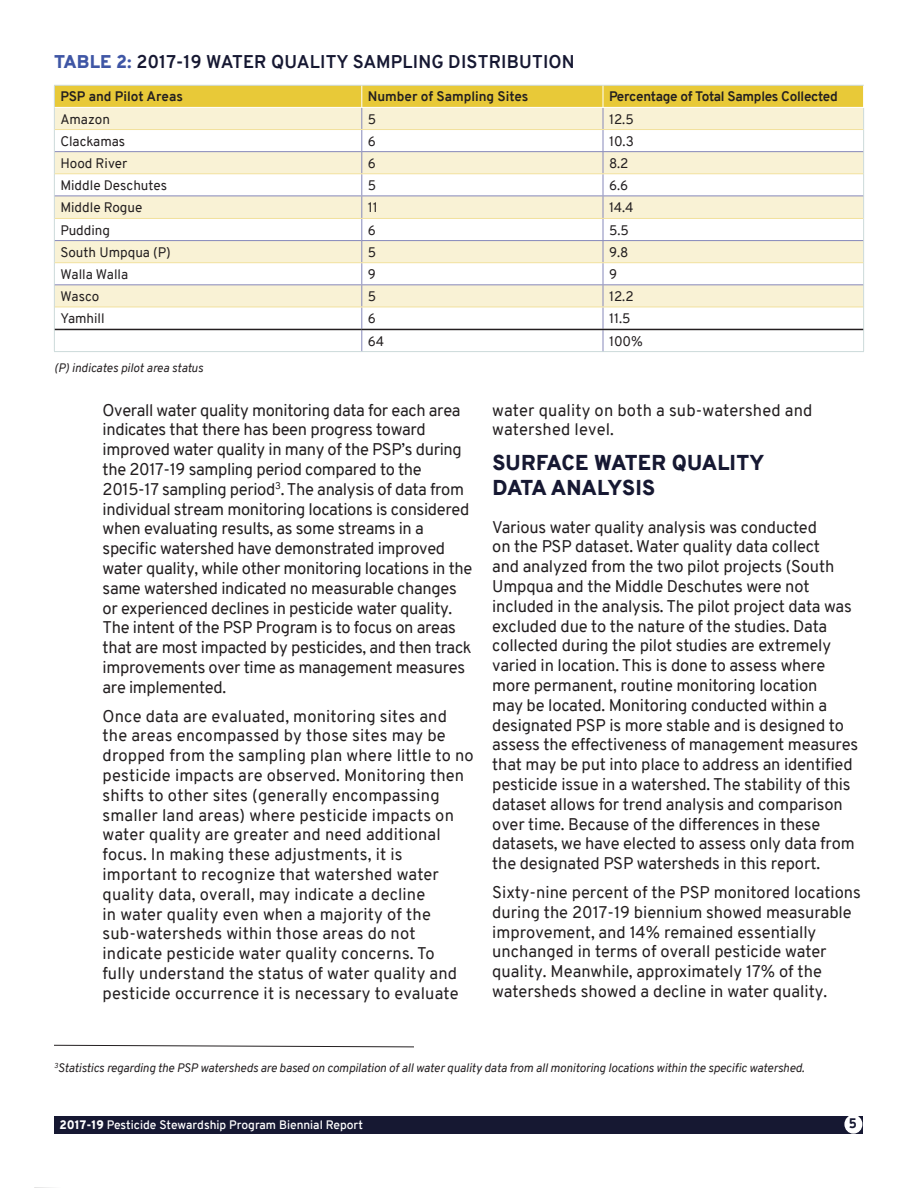
<style>
.page{position:relative;width:918px;height:1188px;background:#fff}
.page>*{position:absolute;margin:0;border:0;box-sizing:border-box;transform-origin:0 0}
.t1{font:900 21px/25.2px "Overpass";letter-spacing:.005em;color:#161832}
.t2{font:700 18px "Overpass";letter-spacing:.01em;color:#161832}
.t3{font:16.5px/19.8px "Overpass";letter-spacing:-.01em;color:#231f20}
.t4{font:16.5px/19.8px "Overpass";letter-spacing:.01em;color:#231f20}
.t5{font:13.5px "Overpass";color:#231f20}
.t6{font:700 13.5px "Overpass";color:#231f20}
.t7{font:700 13.5px "Overpass";letter-spacing:-.02em;color:#231f20}
.t8{font:800 13.5px "Overpass";color:#161832}
.t9{font:italic 12px "Overpass";letter-spacing:-.01em;color:#231f20}
.t10{font:600 12px "Overpass";color:#fff}
.s1{font-weight:900;color:#3f56a5}
.s2{font-weight:900}
</style>
<div class="page">
<hr style="left:54px;top:351px;width:308px;height:1px;background:#ccdada">
<hr style="left:362px;top:351px;width:241px;height:1px;background:#ccdada">
<hr style="left:603px;top:351px;width:261px;height:1px;background:#ccdada">
<svg style="left:54px;top:85px;width:810px;height:266px"></svg>
<hr style="left:55px;top:107px;width:307px;height:1px;background:#fff">
<hr style="left:362px;top:107px;width:241px;height:1px;background:#fff">
<hr style="left:603px;top:107px;width:261px;height:1px;background:#fff">
<svg style="left:54px;top:1045px;width:360px;height:3px"></svg>
<div style="left:54px;top:1116px;width:809px;height:18px;background:#161832"></div>
<div style="left:845px;top:1116px;width:17px;height:17px;background:#fff;border-radius:50%"></div>
<div style="left:844px;top:1115px;width:18px;height:19px;border:2px solid #fff;border-radius:50%"></div>
<svg style="left:34px;top:1187px;width:18px;height:1px"></svg>
<p class="t2" style="left:54px;top:48px;width:522px"><span class="s1">TABLE 2:</span> 2017-19 WATER QUALITY SAMPLING DISTRIBUTION</p>
<p class="t6" style="left:60px;top:87px;width:124px">PSP and Pilot Areas</p>
<p class="t6" style="left:368px;top:87px;width:162px">Number of Sampling Sites</p>
<p class="t7" style="left:609px;top:87px;width:230px">Percentage of Total Samples Collected</p>
<p class="t5" style="left:60px;top:109px;width:51px">Amazon</p>
<p class="t5" style="left:368px;top:109px;width:10px">5</p>
<p class="t5" style="left:609px;top:109px;width:26px">12.5</p>
<p class="t5" style="left:60px;top:131px;width:66px">Clackamas</p>
<p class="t5" style="left:368px;top:131px;width:10px">6</p>
<p class="t5" style="left:609px;top:131px;width:26px">10.3</p>
<p class="t5" style="left:60px;top:153px;width:69px">Hood River</p>
<p class="t5" style="left:368px;top:153px;width:10px">6</p>
<p class="t5" style="left:609px;top:153px;width:21px">8.2</p>
<p class="t5" style="left:60px;top:176px;width:108px">Middle Deschutes</p>
<p class="t5" style="left:368px;top:176px;width:10px">5</p>
<p class="t5" style="left:609px;top:176px;width:21px">6.6</p>
<p class="t5" style="left:60px;top:198px;width:84px">Middle Rogue</p>
<p class="t5" style="left:368px;top:198px;width:12px">11</p>
<p class="t5" style="left:609px;top:198px;width:26px">14.4</p>
<p class="t5" style="left:60px;top:220px;width:51px">Pudding</p>
<p class="t5" style="left:368px;top:220px;width:10px">6</p>
<p class="t5" style="left:609px;top:220px;width:21px">5.5</p>
<p class="t5" style="left:60px;top:242px;width:112px">South Umpqua (P)</p>
<p class="t5" style="left:368px;top:242px;width:10px">5</p>
<p class="t5" style="left:609px;top:242px;width:21px">9.8</p>
<p class="t5" style="left:60px;top:265px;width:69px">Walla Walla</p>
<p class="t5" style="left:368px;top:265px;width:10px">9</p>
<p class="t5" style="left:609px;top:265px;width:10px">9</p>
<p class="t5" style="left:60px;top:287px;width:40px">Wasco</p>
<p class="t5" style="left:368px;top:287px;width:10px">5</p>
<p class="t5" style="left:609px;top:287px;width:26px">12.2</p>
<p class="t5" style="left:60px;top:309px;width:46px">Yamhill</p>
<p class="t5" style="left:368px;top:309px;width:10px">6</p>
<p class="t5" style="left:609px;top:309px;width:23px">11.5</p>
<p class="t5" style="left:368px;top:331px;width:18px">64</p>
<p class="t5" style="left:609px;top:331px;width:36px">100%</p>
<p class="t9" style="left:54px;top:360px;width:151px">(P) indicates pilot area status</p>
<p class="t3" style="left:103px;top:400px;width:371px">Overall water quality monitoring data for each area indicates that there has been progress toward improved water quality in many of the PSP’s during the 2017-19 sampling period compared to the 2015-17 sampling period<sup>3</sup>. The analysis of data from individual stream monitoring locations is considered when evaluating results, as some streams in a specific watershed have demonstrated improved water quality, while other monitoring locations in the same watershed indicated no measurable changes or experienced declines in pesticide water quality.<br>The intent of the PSP Program is to focus on areas that are most impacted by pesticides, and then track improvements over time as management measures are implemented.</p>
<p class="t4" style="left:103px;top:706px;width:373px">Once data are evaluated, monitoring sites and the areas encompassed by those sites may be dropped from the sampling plan where little to no pesticide impacts are observed. Monitoring then shifts to other sites (generally encompassing smaller land areas) where pesticide impacts on water quality are greater and need additional focus. In making these adjustments, it is important to recognize that watershed water quality data, overall, may indicate a decline<br>in water quality even when a majority of the sub-watersheds within those areas do not indicate pesticide water quality concerns. To<br>fully understand the status of water quality and pesticide occurrence it is necessary to evaluate</p>
<p class="t4" style="left:492px;top:400px;width:322px">water quality on both a sub-watershed and watershed level.</p>
<p class="t1" style="left:492px;top:450px;width:273px">SURFACE WATER QUALITY<br>DATA ANALYSIS</p>
<p class="t3" style="left:492px;top:517px;width:368px">Various water quality analysis was conducted<br>on the PSP dataset. Water quality data collect<br>and analyzed from the two pilot projects (South Umpqua and the Middle Deschutes were not included in the analysis. The pilot project data was excluded due to the nature of the studies. Data collected during the pilot studies are extremely varied in location. This is done to assess where more permanent, routine monitoring location<br>may be located. Monitoring conducted within a designated PSP is more stable and is designed to assess the effectiveness of management measures that may be put into place to address an identified pesticide issue in a watershed. The stability of this dataset allows for trend analysis and comparison over time. Because of the differences in these datasets, we have elected to assess only data from the designated PSP watersheds in this report.</p>
<p class="t3" style="left:492px;top:882px;width:370px">Sixty-nine percent of the PSP monitored locations during the 2017-19 biennium showed measurable improvement, and 14% remained essentially unchanged in terms of overall pesticide water quality. Meanwhile, approximately 17% of the watersheds showed a decline in water quality.</p>
<p class="t9" style="left:54px;top:1060px;width:752px"><sup>3</sup>Statistics regarding the PSP watersheds are based on compilation of all water quality data from all monitoring locations within the specific watershed.</p>
<p class="t10" style="left:59px;top:1116px;width:305px"><span class="s2">2017-19</span> Pesticide Stewardship Program Biennial Report</p>
<p class="t8" style="left:849px;top:1114px;width:10px">5</p>
</div>
